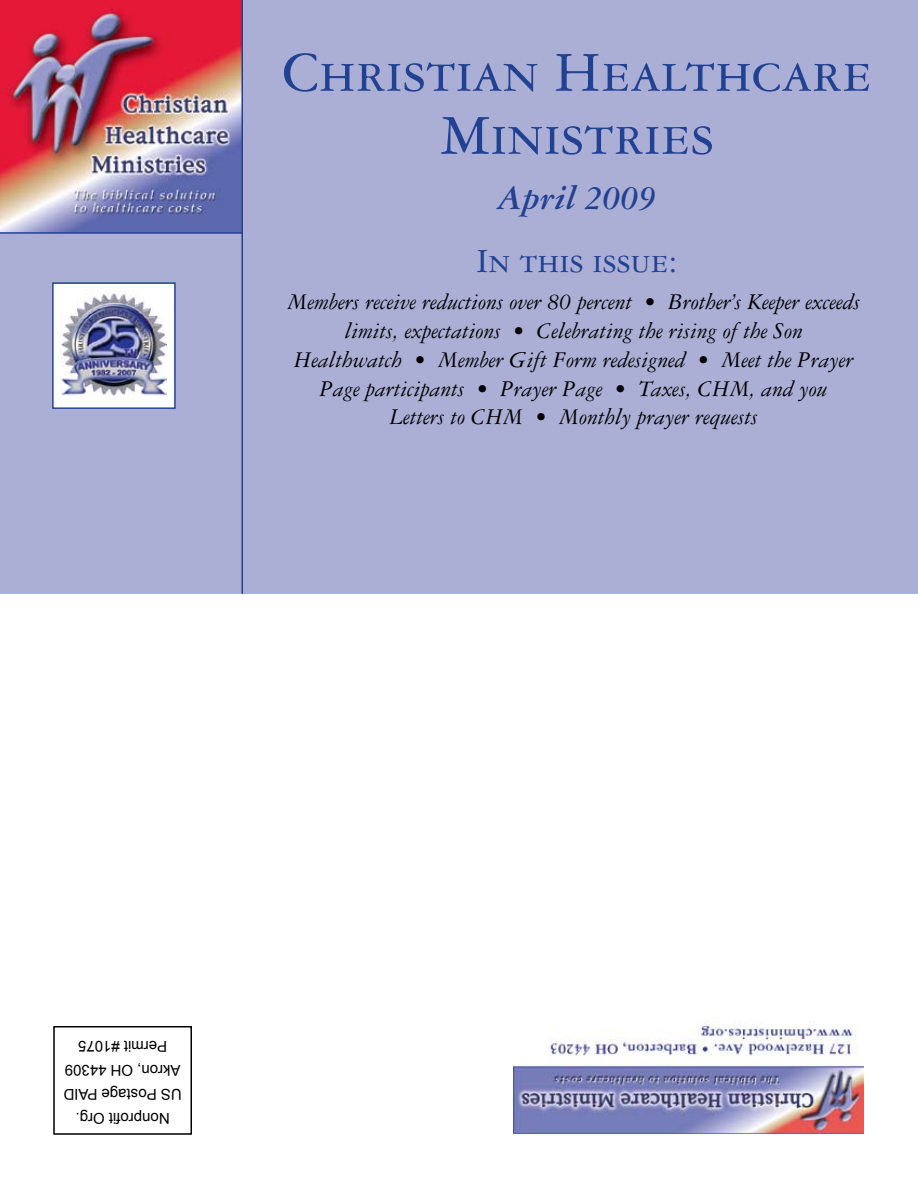
<style>
.page{position:relative;width:918px;height:1188px;background:#fff}
.page>*{position:absolute;margin:0;border:0;box-sizing:border-box;transform-origin:0 0}
.t1{font:60px/63px "Garamond Three SC";color:#214292;text-align:center}
.t2{font:36px "Garamond Three SC";color:#214292}
.t3{font:italic 700 36px "Garamond Three";color:#214292}
.t4{font:italic 24px/28.8px "Garamond Three";color:#000;text-align:center}
.t5{font:15px/24px "Arial";color:#000;text-align:center}
</style>
<div class="page">
<img style="left:513px;top:1021px;width:351px;height:113px">
<div style="left:53px;top:1026px;width:139px;height:109px;border:2px solid #000"></div>
<div style="left:0;top:0;width:918px;height:594px;background:#abaed5"></div>
<img style="left:0;top:0;width:242px;height:232px">
<div style="left:53px;top:283px;width:122px;height:125px;background:#fff"></div>
<img style="left:60px;top:290px;width:107px;height:106px">
<div style="left:52px;top:282px;width:124px;height:127px;border:2px solid #214292"></div>
<hr style="left:242px;top:0;width:1px;height:594px;background:#214292">
<hr style="left:0;top:232px;width:243px;height:2px;background:#214292">
<h1 class="t1" style="left:282px;top:41px;width:591px">Christian Healthcare<br>Ministries</h1>
<h2 class="t3" style="left:498px;top:179px;width:161px">April 2009</h2>
<h2 class="t2" style="left:477px;top:242px;width:203px">In this issue:</h2>
<p class="t4" style="left:287px;top:288px;width:574px">Members receive reductions over 80 percent • Brother’s Keeper exceeds limits, expectations • Celebrating the rising of the Son<br>Healthwatch • Member Gift Form redesigned • Meet the Prayer Page participants • Prayer Page • Taxes, CHM, and you<br>Letters to CHM • Monthly prayer requests</p>
<p class="t5" style="left:182px;top:1130px;width:120px;rotate:-180deg">Nonprofit Org.<br>US Postage PAID<br>Akron, OH 44309<br>Permit #1075</p>
</div>
